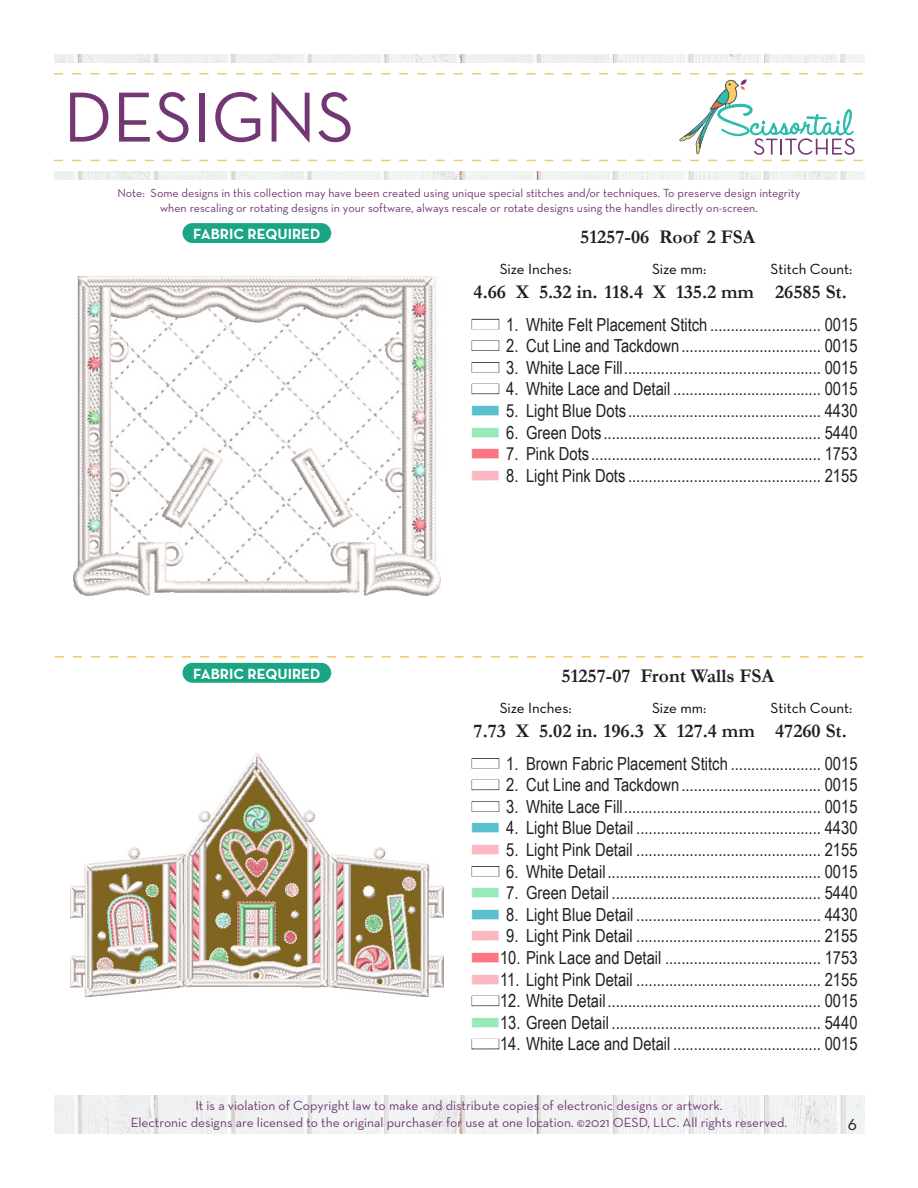
<style>
.page{position:relative;width:918px;height:1188px;background:#fff}
.page>*{position:absolute;margin:0;border:0;box-sizing:border-box;transform-origin:0 0}
.t1{font:72px "Neutra Text";color:#733873}
.t2{font:700 19.5px "Garamond";color:#231f20}
.t3{font:18px "Arial Narrow";color:#231f20}
.t4{font:18px "Neutra Text";color:#231f20}
.t5{font:15px "Neutra Text";color:#040503}
.t6{font:700 15px "Neutra Text";color:#fff}
.t7{font:13.5px "Neutra Text";color:#733873}
.t8{font:12px "Neutra Text";color:#733873}
.s1{font-family:"threadchart"}
.s2{font-family:"threadchart";color:#5ac0ce}
.s3{font-family:"threadchart";color:#99eaba}
.s4{font-family:"threadchart";color:#fc7581}
.s5{font-family:"threadchart";color:#fbb8c3}
</style>
<div class="page">
<img style="left:54px;top:1096px;width:810px;height:38px">
<img style="left:54px;top:54px;width:810px;height:126px">
<div style="left:29px;top:63px;width:863px;height:108px;background:#fff"></div>
<svg style="left:54px;top:73px;width:809px;height:88px"></svg>
<svg style="left:55px;top:656px;width:808px;height:2px"></svg>
<img style="left:74px;top:277px;width:366px;height:319px">
<img style="left:71px;top:754px;width:372px;height:243px">
<div style="left:183px;top:223px;width:148px;height:20px;background:#1aa585;border-radius:10px"></div>
<div style="left:183px;top:663px;width:148px;height:20px;background:#1aa585;border-radius:10px"></div>
<p class="t1" style="left:63px;top:73px;width:293px">DESIGNS</p>
<p class="t8" style="left:117px;top:186px;width:685px">Note: Some designs in this collection may have been created using unique special stitches and/or techniques. To preserve design integrity</p>
<p class="t8" style="left:160px;top:200px;width:599px">when rescaling or rotating designs in your software, always rescale or rotate designs using the handles directly on-screen.</p>
<p class="t6" style="left:193px;top:224px;width:129px">FABRIC REQUIRED</p>
<p class="t6" style="left:193px;top:664px;width:129px">FABRIC REQUIRED</p>
<p class="t2" style="left:580px;top:224px;width:177px">51257-06 Roof 2 FSA</p>
<p class="t5" style="left:500px;top:260px;width:73px">Size Inches:</p>
<p class="t5" style="left:652px;top:260px;width:56px">Size mm:</p>
<p class="t5" style="left:770px;top:260px;width:83px">Stitch Count:</p>
<p class="t2" style="left:474px;top:278px;width:282px">4.66 X 5.32 in. 118.4 X 135.2 mm</p>
<p class="t2" style="left:775px;top:278px;width:73px">26585 St.</p>
<p class="t3" style="left:472px;top:311px;width:387px"><span class="s1">n</span> 1. White Felt Placement Stitch ........................... 0015</p>
<p class="t3" style="left:472px;top:333px;width:387px"><span class="s1">n</span> 2. Cut Line and Tackdown .................................. 0015</p>
<p class="t3" style="left:472px;top:354px;width:387px"><span class="s1">n</span> 3. White Lace Fill................................................ 0015</p>
<p class="t3" style="left:472px;top:376px;width:387px"><span class="s1">n</span> 4. White Lace and Detail .................................... 0015</p>
<p class="t3" style="left:472px;top:397px;width:387px"><span class="s2">n</span> 5. Light Blue Dots............................................... 4430</p>
<p class="t3" style="left:472px;top:419px;width:387px"><span class="s3">n</span> 6. Green Dots..................................................... 5440</p>
<p class="t3" style="left:472px;top:441px;width:387px"><span class="s4">n</span> 7. Pink Dots........................................................ 1753</p>
<p class="t3" style="left:472px;top:462px;width:387px"><span class="s5">n</span> 8. Light Pink Dots ............................................... 2155</p>
<p class="t2" style="left:562px;top:663px;width:214px">51257-07 Front Walls FSA</p>
<p class="t5" style="left:500px;top:699px;width:73px">Size Inches:</p>
<p class="t5" style="left:652px;top:699px;width:56px">Size mm:</p>
<p class="t5" style="left:770px;top:699px;width:83px">Stitch Count:</p>
<p class="t2" style="left:474px;top:717px;width:283px">7.73 X 5.02 in. 196.3 X 127.4 mm</p>
<p class="t2" style="left:775px;top:717px;width:73px">47260 St.</p>
<p class="t3" style="left:472px;top:750px;width:387px"><span class="s1">n</span> 1. Brown Fabric Placement Stitch ...................... 0015</p>
<p class="t3" style="left:472px;top:772px;width:387px"><span class="s1">n</span> 2. Cut Line and Tackdown .................................. 0015</p>
<p class="t3" style="left:472px;top:793px;width:387px"><span class="s1">n</span> 3. White Lace Fill................................................ 0015</p>
<p class="t3" style="left:472px;top:815px;width:387px"><span class="s2">n</span> 4. Light Blue Detail ............................................. 4430</p>
<p class="t3" style="left:472px;top:837px;width:387px"><span class="s5">n</span> 5. Light Pink Detail ............................................. 2155</p>
<p class="t3" style="left:472px;top:858px;width:387px"><span class="s1">n</span> 6. White Detail.................................................... 0015</p>
<p class="t3" style="left:472px;top:880px;width:387px"><span class="s3">n</span> 7. Green Detail ................................................... 5440</p>
<p class="t3" style="left:472px;top:901px;width:387px"><span class="s2">n</span> 8. Light Blue Detail ............................................. 4430</p>
<p class="t3" style="left:472px;top:923px;width:387px"><span class="s5">n</span> 9. Light Pink Detail ............................................. 2155</p>
<p class="t3" style="left:472px;top:945px;width:387px"><span class="s4">n</span>10. Pink Lace and Detail ...................................... 1753</p>
<p class="t3" style="left:472px;top:966px;width:387px"><span class="s5">n</span>11. Light Pink Detail ............................................. 2155</p>
<p class="t3" style="left:472px;top:988px;width:387px"><span class="s1">n</span>12. White Detail.................................................... 0015</p>
<p class="t3" style="left:472px;top:1009px;width:387px"><span class="s3">n</span>13. Green Detail ................................................... 5440</p>
<p class="t3" style="left:472px;top:1031px;width:387px"><span class="s1">n</span>14. White Lace and Detail .................................... 0015</p>
<p class="t7" style="left:195px;top:1098px;width:529px">It is a violation of Copyright law to make and distribute copies of electronic designs or artwork.</p>
<p class="t7" style="left:131px;top:1114px;width:658px">Electronic designs are licensed to the original purchaser for use at one location. ©2021 OESD, LLC. All rights reserved.</p>
<p class="t4" style="left:848px;top:1113px;width:11px">6</p>
</div>
